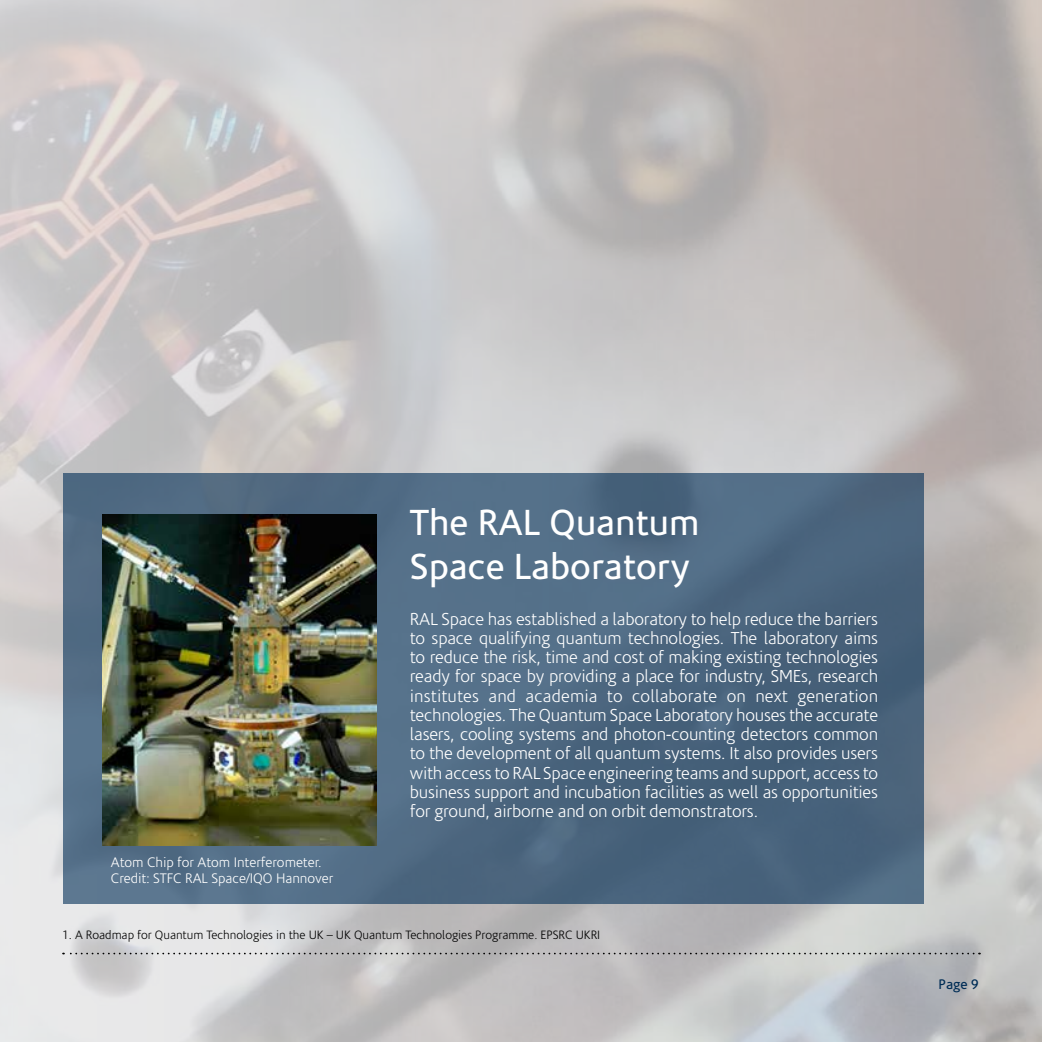
<style>
.page{position:relative;width:1042px;height:1042px;background:#fff}
.page>*{position:absolute;margin:0;border:0;box-sizing:border-box;transform-origin:0 0}
.t1{font:36.75px/44.1px "Corisande";color:#fff}
.t2{font:300 17.5px/19.2px "Corisande";letter-spacing:-.01em;color:#fff;text-align:justify}
.t3{font:300 14px/15.4px "Corisande";color:#fff}
.t4{font:14px "Corisande";color:#002d56}
.t5{font:300 12.25px "Corisande";color:#000}
</style>
<div class="page">
<img style="left:0;top:0;width:1042px;height:1042px">
<svg style="left:63px;top:952px;width:910px;height:2px;background:#a4a4a5"></svg>
<div style="left:63px;top:473px;width:860px;height:430px;background:#4d6780"></div>
<img style="left:103px;top:514px;width:273px;height:332px">
<p class="t3" style="left:111px;top:855px;width:224px">Atom Chip for Atom Interferometer.<br>Credit: STFC RAL Space/IQO Hannover</p>
<h1 class="t1" style="left:410px;top:501px;width:291px">The RAL Quantum<br>Space Laboratory</h1>
<p class="t2" style="left:410px;top:609px;width:470px">RAL Space has established a laboratory to help reduce the barriers to space qualifying quantum technologies. The laboratory aims to reduce the risk, time and cost of making existing technologies ready for space by providing a place for industry, SMEs, research institutes and academia to collaborate on next generation technologies. The Quantum Space Laboratory houses the accurate lasers, cooling systems and photon-counting detectors common to the development of all quantum systems. It also provides users with access to RAL Space engineering teams and support, access to business support and incubation facilities as well as opportunities for ground, airborne and on orbit demonstrators.</p>
<p class="t5" style="left:62px;top:928px;width:540px">1. A Roadmap for Quantum Technologies in the UK – UK Quantum Technologies Programme. EPSRC UKRI</p>
<p class="t4" style="left:938px;top:977px;width:42px">Page 9</p>
</div>
